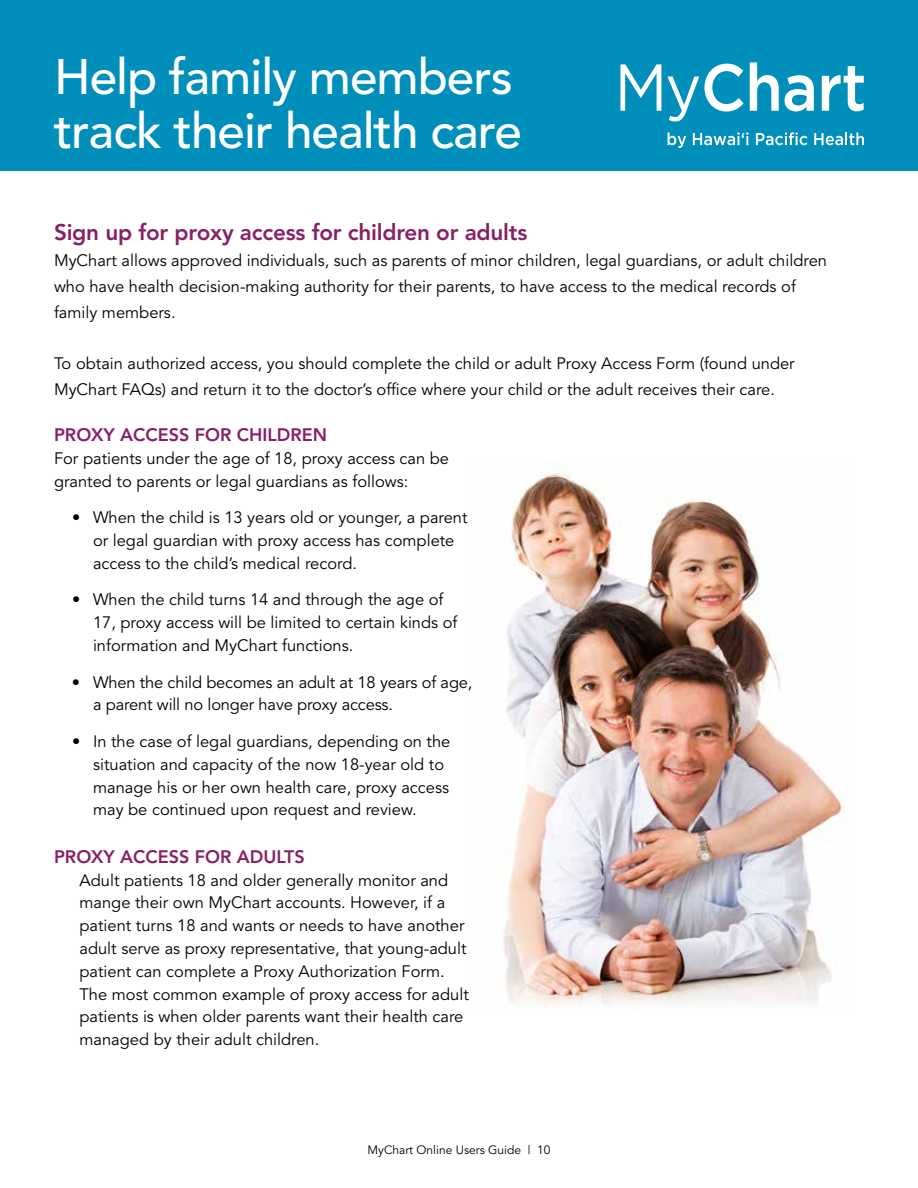
<style>
.page{position:relative;width:918px;height:1188px;background:#fff}
.page>*{position:absolute;margin:0;border:0;box-sizing:border-box;transform-origin:0 0}
.t1{font:500 49.5px/54px "Avenir";letter-spacing:-.02em;color:#fff}
.t2{font:800 22.5px "Avenir";letter-spacing:-.01em;color:#882065}
.t3{font:800 18px "Avenir";color:#882065}
.t4{font:16.5px/22.8px "Avenir";color:#000}
.t5{font:12px "Avenir";color:#000}
</style>
<div class="page">
<div style="left:0;top:0;width:918px;height:171px;background:#008fba"></div>
<svg style="left:668px;top:132px;width:18px;height:16px"></svg>
<svg style="left:693px;top:133px;width:55px;height:12px"></svg>
<svg style="left:756px;top:132px;width:51px;height:13px"></svg>
<svg style="left:814px;top:132px;width:50px;height:13px"></svg>
<svg style="left:620px;top:64px;width:41px;height:47px"></svg>
<svg style="left:667px;top:64px;width:77px;height:58px"></svg>
<svg style="left:750px;top:62px;width:29px;height:49px"></svg>
<svg style="left:785px;top:75px;width:29px;height:36px"></svg>
<svg style="left:822px;top:66px;width:42px;height:45px"></svg>
<img style="left:503px;top:463px;width:342px;height:543px">
<h1 class="t1" style="left:54px;top:51px;width:469px">Help family members track their health care</h1>
<h2 class="t2" style="left:54px;top:219px;width:475px">SIGN UP FOR PROXY ACCESS FOR CHILDREN OR ADULTS</h2>
<p class="t4" style="left:54px;top:248px;width:775px;line-height:25.8px">MyChart allows approved individuals, such as parents of minor children, legal guardians, or adult children who have health decision-making authority for their parents, to have access to the medical records of family members.</p>
<p class="t4" style="left:54px;top:351px;width:742px;line-height:25.8px">To obtain authorized access, you should complete the child or adult Proxy Access Form (found under<br>MyChart FAQs) and return it to the doctor’s office where your child or the adult receives their care.</p>
<p class="t3" style="left:54px;top:424px;width:92px">PROXY ACCESS</p>
<p class="t3" style="left:195px;top:424px;width:134px">FOR CH ILDREN</p>
<p class="t4" style="left:54px;top:447px;width:397px">For patients under the age of 18, proxy access can be granted to parents or legal guardians as follows:</p>
<p class="t4" style="left:93px;top:507px;width:376px;text-indent:-21px">• When the child is 13 years old or younger, a parent or legal guardian with proxy access has complete access to the child’s medical record.</p>
<p class="t4" style="left:93px;top:589px;width:366px;text-indent:-21px">• When the child turns 14 and through the age of<br>17, proxy access will be limited to certain kinds of information and MyChart functions.</p>
<p class="t4" style="left:93px;top:671px;width:381px;text-indent:-21px">• When the child becomes an adult at 18 years of age, a parent will no longer have proxy access.</p>
<p class="t4" style="left:93px;top:730px;width:359px;text-indent:-21px">• In the case of legal guardians, depending on the situation and capacity of the now 18-year old to manage his or her own health care, proxy access may be continued upon request and review.</p>
<p class="t3" style="left:54px;top:846px;width:92px">PROXY ACCESS</p>
<p class="t3" style="left:195px;top:846px;width:101px">FOR ADULTS</p>
<p class="t4" style="left:79px;top:869px;width:391px">Adult patients 18 and older generally monitor and mange their own MyChart accounts. However, if a patient turns 18 and wants or needs to have another adult serve as proxy representative, that young-adult patient can complete a Proxy Authorization Form.<br>The most common example of proxy access for adult patients is when older parents want their health care managed by their adult children.</p>
<p class="t5" style="left:368px;top:1143px;width:184px">MyChart Online Users Guide | 10</p>
</div>
